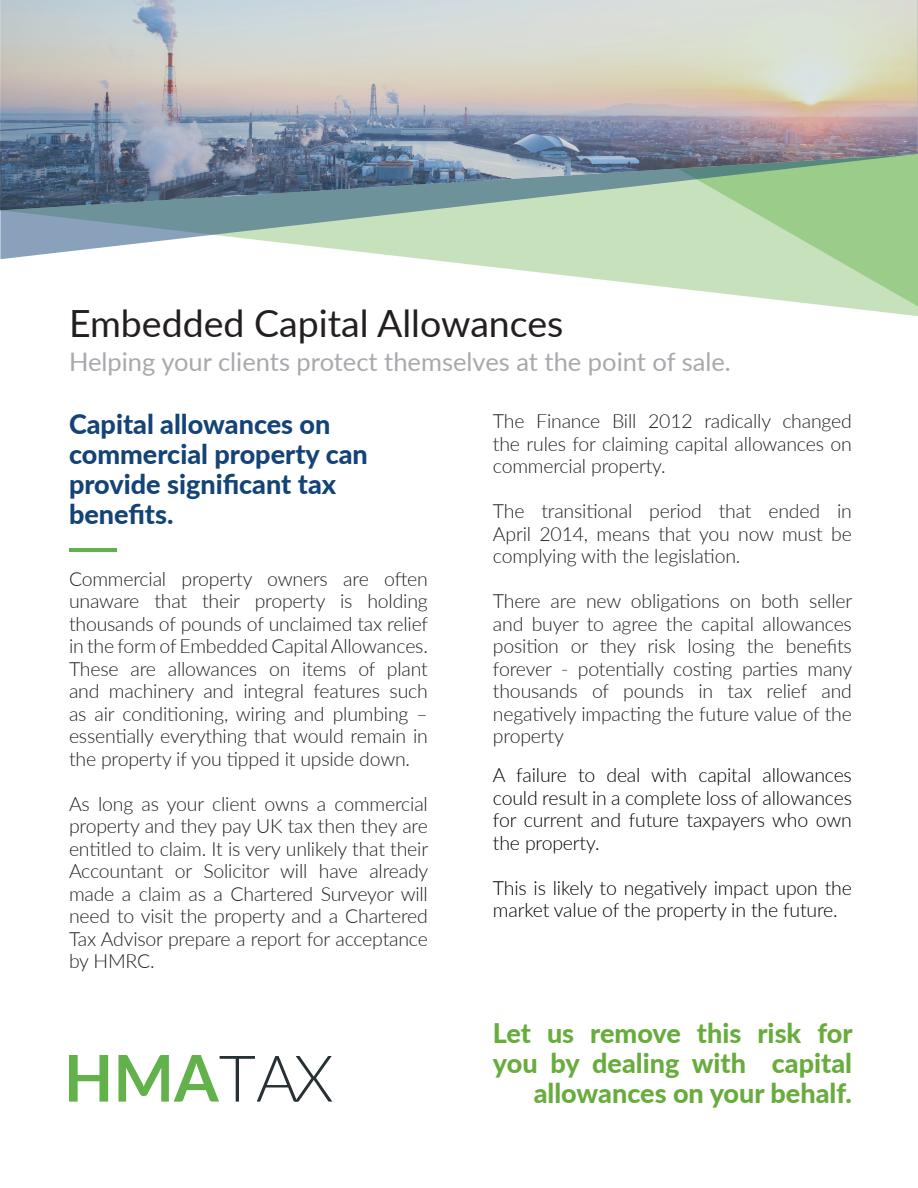
<style>
.page{position:relative;width:918px;height:1188px;background:#fff}
.page>*{position:absolute;margin:0;border:0;box-sizing:border-box;transform-origin:0 0}
.t1{font:700 64.5px "Lato";color:#62b14b}
.t2{font:37.5px "Lato";color:#231f20}
.t3{font:800 27px/30px "Lato";color:#134377}
.t4{font:800 27px/30px "Lato";color:#67ac3c}
.t5{font:25.5px "Lato";color:#a8a9ad}
.FINAL{font:300 19.5px/22.5px "Lato";letter-spacing:-.01em;color:#231f20;text-align:justify}
.FINAL-2{font:300 19.5px/22.5px "Lato";letter-spacing:-.01em;color:#000;text-align:justify}
.s1{font-weight:300;color:#263035}
</style>
<div class="page">
<hr style="left:69px;top:548px;width:48px;height:4px;background:#63b14e">
<svg style="left:424px;top:259px;width:494px;height:57px"></svg>
<svg style="left:637px;top:259px;width:281px;height:47px;fill:#c8e1bd"></svg>
<svg style="left:0;top:210px;width:918px;height:49px;background:#b6d0b9"></svg>
<img style="left:0;top:0;width:918px;height:210px">
<p class="t2" style="left:69px;top:296px;width:496px">Embedded Capital Allowances</p>
<p class="t5" style="left:69px;top:344px;width:663px">Helping your clients protect themselves at the point of sale.</p>
<p class="t3" style="left:69px;top:408px;width:300px">Capital allowances on commercial property can provide significant tax benefits.</p>
<p class="FINAL" style="left:69px;top:567px;width:361px">Commercial property owners are often unaware that their property is holding thousands of pounds of unclaimed tax relief in the form of Embedded Capital Allowances.<br>These are allowances on items of plant and machinery and integral features such as air conditioning, wiring and plumbing – essentially everything that would remain in the property if you tipped it upside down.</p>
<p class="FINAL" style="left:69px;top:792px;width:361px">As long as your client owns a commercial property and they pay UK tax then they are entitled to claim. It is very unlikely that their Accountant or Solicitor will have already made a claim as a Chartered Surveyor will need to visit the property and a Chartered Tax Advisor prepare a report for acceptance by HMRC.</p>
<h1 class="t1" style="left:64px;top:1031px;width:271px">HMA<span class="s1">TAX</span></h1>
<p class="FINAL" style="left:493px;top:409px;width:360px">The Finance Bill 2012 radically changed the rules for claiming capital allowances on commercial property.</p>
<p class="FINAL" style="left:493px;top:499px;width:360px">The transitional period that ended in April 2014, means that you now must be complying with the legislation.</p>
<p class="FINAL" style="left:493px;top:589px;width:361px">There are new obligations on both seller and buyer to agree the capital allowances position or they risk losing the benefits forever - potentially costing parties many thousands of pounds in tax relief and negatively impacting the future value of the property</p>
<p class="FINAL-2" style="left:493px;top:763px;width:360px">A failure to deal with capital allowances could result in a complete loss of allowances for current and future taxpayers who own the property.</p>
<p class="FINAL-2" style="left:493px;top:876px;width:360px">This is likely to negatively impact upon the market value of the property in the future.</p>
<p class="t4" style="left:493px;top:1017px;width:361px">Let us remove this risk for you by dealing with capital</p>
<p class="t4" style="left:534px;top:1077px;width:320px">allowances on your behalf.</p>
</div>
